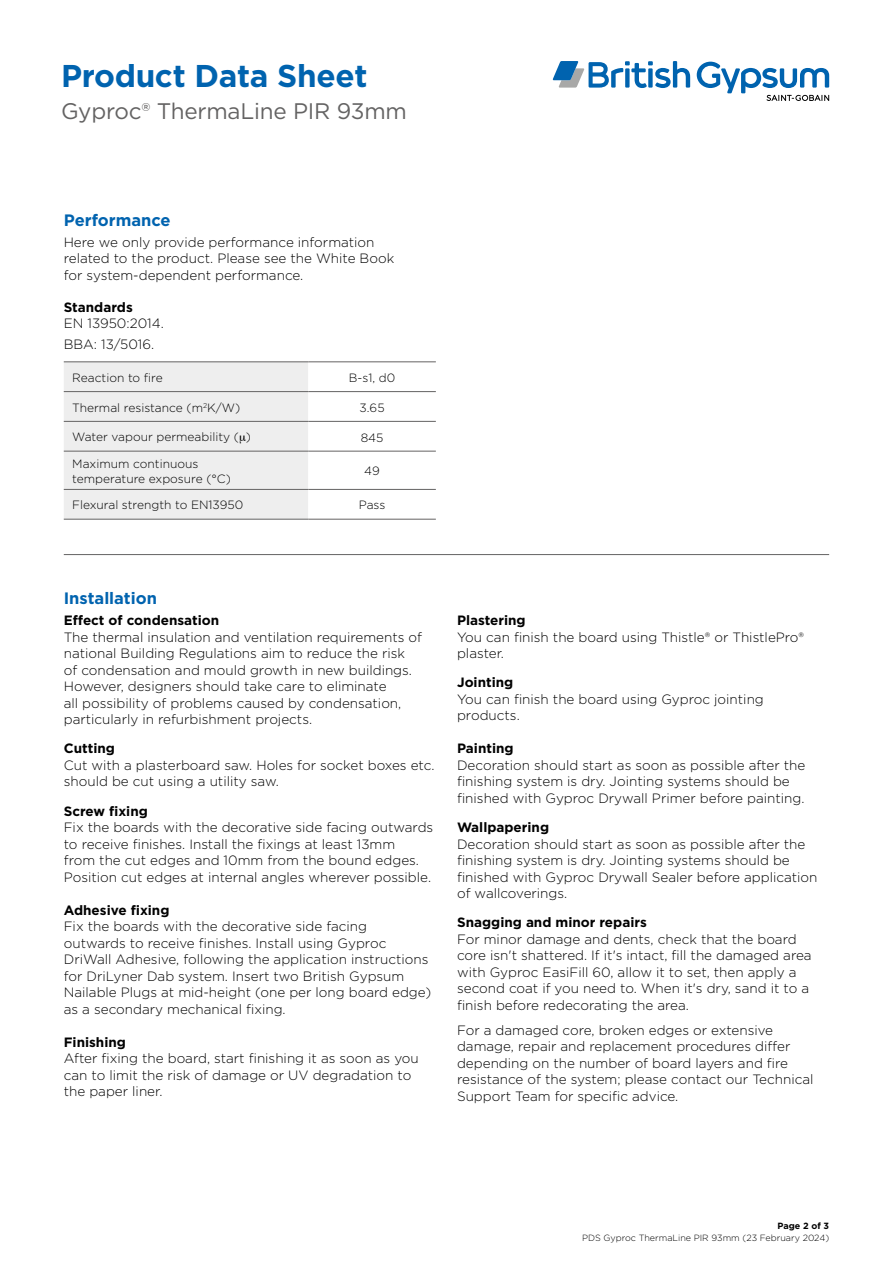
<style>
.page{position:relative;width:893px;height:1263px;background:#fff}
.page>*{position:absolute;margin:0;border:0;box-sizing:border-box;transform-origin:0 0}
.t1{font:700 31.5px "Gotham";letter-spacing:-.01em;color:#0063af}
.t2{font:22.5px "Gotham";letter-spacing:-.01em;color:#646363}
.t3{font:700 16.5px "Gotham";color:#0063af}
.t4{font:300 13.5px/16.5px "Gotham";color:#000}
.t5{font:700 13.5px "Gotham";color:#000}
.t6{font:300 12px/15px "Gotham";color:#000}
.t7{font:300 9px "Gotham";color:#000}
.t8{font:700 9px "Gotham";color:#000}
</style>
<div class="page">
<svg style="left:553px;top:61px;width:137px;height:27px"></svg>
<svg style="left:697px;top:62px;width:132px;height:39px"></svg>
<hr style="left:64px;top:361px;width:244px;height:1px;background:#646363">
<hr style="left:308px;top:361px;width:128px;height:1px;background:#646363">
<hr style="left:64px;top:519px;width:244px;height:1px;background:#646363">
<hr style="left:308px;top:519px;width:128px;height:1px;background:#646363">
<hr style="left:64px;top:554px;width:765px;height:1px;background:#646363">
<svg style="left:64px;top:362px;width:372px;height:157px"></svg>
<h1 class="t1" style="left:61px;top:55px;width:308px">Product Data Sheet</h1>
<h2 class="t2" style="left:61px;top:96px;width:347px">Gyproc® ThermaLine PIR 93mm</h2>
<p class="t3" style="left:64px;top:209px;width:108px">Performance</p>
<p class="t4" style="left:64px;top:233px;width:332px">Here we only provide performance information related to the product. Please see the White Book for system-dependent performance.</p>
<p class="t5" style="left:64px;top:298px;width:71px">Standards</p>
<p class="t4" style="left:64px;top:313px;width:102px;line-height:20.7px">EN 13950:2014.<br>BBA: 13/5016.</p>
<p class="t6" style="left:72px;top:370px;width:92px">Reaction to fire</p>
<p class="t6" style="left:349px;top:369px;width:48px">B-s1, d0</p>
<p class="t6" style="left:72px;top:400px;width:169px">Thermal resistance (m<sup>2</sup>K/W)</p>
<p class="t6" style="left:360px;top:400px;width:27px">3.65</p>
<p class="t6" style="left:72px;top:429px;width:180px">Water vapour permeability ( )</p>
<p class="t6" style="left:361px;top:430px;width:24px">845</p>
<p class="t6" style="left:72px;top:456px;width:160px">Maximum continuous temperature exposure (°C)</p>
<p class="t6" style="left:364px;top:463px;width:17px">49</p>
<p class="t6" style="left:72px;top:497px;width:172px">Flexural strength to EN13950</p>
<p class="t6" style="left:359px;top:497px;width:28px">Pass</p>
<p class="t3" style="left:64px;top:587px;width:95px">Installation</p>
<p class="t5" style="left:64px;top:611px;width:157px">Effect of condensation</p>
<p class="t4" style="left:64px;top:628px;width:360px">The thermal insulation and ventilation requirements of national Building Regulations aim to reduce the risk<br>of condensation and mould growth in new buildings.<br>However, designers should take care to eliminate<br>all possibility of problems caused by condensation, particularly in refurbishment projects.</p>
<p class="t5" style="left:64px;top:739px;width:53px">Cutting</p>
<p class="t4" style="left:64px;top:756px;width:372px">Cut with a plasterboard saw. Holes for socket boxes etc. should be cut using a utility saw.</p>
<p class="t5" style="left:64px;top:802px;width:86px">Screw fixing</p>
<p class="t4" style="left:64px;top:819px;width:371px">Fix the boards with the decorative side facing outwards to receive finishes. Install the fixings at least 13mm<br>from the cut edges and 10mm from the bound edges.<br>Position cut edges at internal angles wherever possible.</p>
<p class="t5" style="left:64px;top:901px;width:107px">Adhesive fixing</p>
<p class="t4" style="left:64px;top:918px;width:369px">Fix the boards with the decorative side facing outwards to receive finishes. Install using Gyproc DriWall Adhesive, following the application instructions for DriLyner Dab system. Insert two British Gypsum Nailable Plugs at mid-height (one per long board edge) as a secondary mechanical fixing.</p>
<p class="t5" style="left:64px;top:1033px;width:64px">Finishing</p>
<p class="t4" style="left:64px;top:1050px;width:357px">After fixing the board, start finishing it as soon as you can to limit the risk of damage or UV degradation to the paper liner.</p>
<p class="t5" style="left:457px;top:611px;width:70px">Plastering</p>
<p class="t4" style="left:457px;top:628px;width:349px">You can finish the board using Thistle® or ThistlePro® plaster.</p>
<p class="t5" style="left:457px;top:674px;width:58px">Jointing</p>
<p class="t4" style="left:457px;top:690px;width:308px">You can finish the board using Gyproc jointing products.</p>
<p class="t5" style="left:457px;top:740px;width:58px">Painting</p>
<p class="t4" style="left:457px;top:756px;width:350px">Decoration should start as soon as possible after the finishing system is dry. Jointing systems should be finished with Gyproc Drywall Primer before painting.</p>
<p class="t5" style="left:457px;top:818px;width:94px">Wallpapering</p>
<p class="t4" style="left:457px;top:835px;width:362px">Decoration should start as soon as possible after the finishing system is dry. Jointing systems should be finished with Gyproc Drywall Sealer before application of wallcoverings.</p>
<p class="t5" style="left:457px;top:914px;width:191px">Snagging and minor repairs</p>
<p class="t4" style="left:457px;top:930px;width:356px">For minor damage and dents, check that the board core isn't shattered. If it's intact, fill the damaged area with Gyproc EasiFill 60, allow it to set, then apply a second coat if you need to. When it's dry, sand it to a finish before redecorating the area.</p>
<p class="t4" style="left:457px;top:1021px;width:358px">For a damaged core, broken edges or extensive damage, repair and replacement procedures differ depending on the number of board layers and fire resistance of the system; please contact our Technical Support Team for specific advice.</p>
<p class="t8" style="left:778px;top:1219px;width:53px">Page 2 of 3</p>
<p class="t7" style="left:582px;top:1232px;width:249px">PDS Gyproc ThermaLine PIR 93mm (23 February 2024)</p>
</div>
